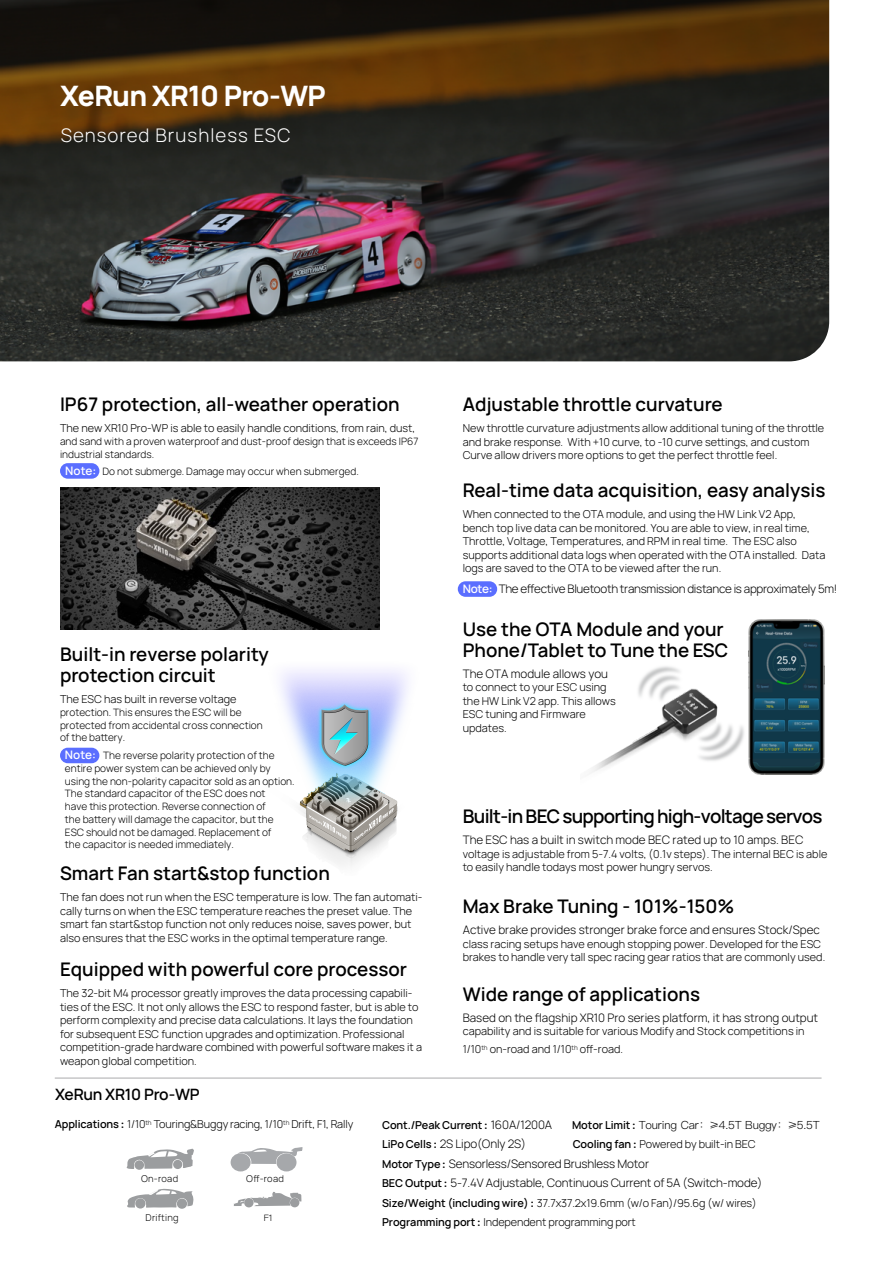
<style>
.page{position:relative;width:893px;height:1263px;background:#fff}
.page>*{position:absolute;margin:0;border:0;box-sizing:border-box;transform-origin:0 0}
.t1{font:800 27px "Manrope 3";letter-spacing:-.02em;color:#fff}
.t2{font:600 18px/21px "Manrope 3";color:#000}
.t3{font:600 18px "Manrope 3";letter-spacing:-.04em;color:#000}
.t4{font:300 18px "Manrope 3";letter-spacing:.06em;color:#fff}
.t5{font:600 15px "Manrope 3";letter-spacing:-.01em;color:#000}
.t6{font:300 11.25px/19.5px "Manrope 3";color:#000}
.t7{font:300 11.25px "Manrope 3";letter-spacing:-.025em;color:#000}
.t8{font:300 11.25px "Ping Fang SC";letter-spacing:-.01em;color:#000}
.t9{font:300 10.5px/13.5px "Manrope 3";color:#000}
.t10{font:600 10.5px "Manrope 3";letter-spacing:-.01em;color:#000}
.t11{font:300 9.75px/12.8px "Manrope 3";color:#000}
.t12{font:300 9px "Manrope 3";letter-spacing:.025em;color:#000}
.t13{font:300 8.85px "Ping Fang SC";color:#000}
.s1{font-weight:600;font-size:11.25px;color:#fff}
.s2{font-weight:600;color:#fff}
.s3{font-weight:600}
.s4{font-family:"Ping Fang SC";font-weight:600}
.s5{font-family:"Ping Fang SC"}
.s6{font-weight:300;font-size:11.25px}
.s7{font-family:"Manrope 3";font-weight:600;font-size:10.5px}
.s8{font-weight:600;font-size:10.5px}
.s9{font-family:"Ping Fang SC";font-weight:600;font-size:10.5px}
</style>
<div class="page">
<img style="left:281px;top:669px;width:127px;height:197px">
<div style="left:458px;top:581px;width:39px;height:16px;background:#5a6eff;border-radius:8px"></div>
<div style="left:60px;top:463px;width:39px;height:16px;background:#5a6eff;border-radius:8px"></div>
<div style="left:60px;top:748px;width:39px;height:15px;background:#5a6eff;border-radius:8px"></div>
<img style="left:0;top:0;width:829px;height:361px">
<hr style="left:55px;top:1078px;width:766px;height:1px;background:#ababac">
<div style="left:135px;top:1160px;width:9px;height:10px;background:#b6b7b8;border-radius:50%"></div>
<svg style="left:127px;top:1149px;width:67px;height:20px"></svg>
<div style="left:231px;top:1153px;width:20px;height:18px;background:#a6a8ab;border-radius:50%"></div>
<div style="left:276px;top:1153px;width:20px;height:18px;background:#a6a8ab;border-radius:50%"></div>
<svg style="left:238px;top:1147px;width:65px;height:17px"></svg>
<svg style="left:127px;top:1188px;width:67px;height:20px"></svg>
<div style="left:135px;top:1198px;width:10px;height:10px;background:#9b9d9f;border-radius:50%"></div>
<div style="left:177px;top:1198px;width:10px;height:11px;background:#9b9d9f;border-radius:50%"></div>
<div style="left:244px;top:1198px;width:10px;height:9px;background:#9b9d9f;border-radius:50%"></div>
<svg style="left:233px;top:1192px;width:68px;height:14px"></svg>
<img style="left:748px;top:619px;width:77px;height:156px">
<img style="left:591px;top:755px;width:40px;height:18px">
<img style="left:619px;top:666px;width:60px;height:85px">
<img style="left:644px;top:671px;width:153px;height:104px">
<img style="left:61px;top:488px;width:318px;height:141px">
<h1 class="t1" style="left:60px;top:78px;width:267px">XeRun XR10 Pro-WP</h1>
<h2 class="t4" style="left:61px;top:124px;width:231px">Sensored Brushless ESC</h2>
<h2 class="t2" style="left:60px;top:394px;width:341px">IP67 protection, all-weather operation</h2>
<p class="t9" style="left:60px;top:421px;width:357px">The new XR10 Pro-WP is able to easily handle conditions, from rain, dust,</p>
<p class="t11" style="left:60px;top:435px;width:360px">and sand with a proven waterproof and dust-proof design that is exceeds IP67 industrial standards.</p>
<p class="t11" style="left:65px;top:465px;width:295px"><span class="s1">Note:</span> Do not submerge. Damage may occur when submerged.</p>
<h2 class="t2" style="left:60px;top:644px;width:210px">Built-in reverse polarity protection circuit</h2>
<p class="t9" style="left:60px;top:693px;width:178px">The ESC has built in reverse voltage</p>
<p class="t11" style="left:60px;top:706px;width:204px">protection. This ensures the ESC will be protected from accidental cross connection of the battery.</p>
<p class="t11" style="left:65px;top:749px;width:231px"><span class="s1">Note:</span> The reverse polarity protection of the entire power system can be achieved only by using the non-polarity capacitor sold as an option.<br>The standard capacitor of the ESC does not<br>have this protection. Reverse connection of<br>the battery will damage the capacitor, but the ESC should not be damaged. Replacement of<br>the capacitor is needed immediately.</p>
<h2 class="t2" style="left:60px;top:863px;width:271px">Smart Fan start&amp;stop function</h2>
<p class="t9" style="left:60px;top:891px;width:364px">The fan does not run when the ESC temperature is low. The fan automati&shy;cally turns on when the ESC temperature reaches the preset value. The smart fan start&amp;stop function not only reduces noise, saves power, but also ensures that the ESC works in the optimal temperature range.</p>
<h2 class="t2" style="left:60px;top:959px;width:349px">Equipped with powerful core processor</h2>
<p class="t9" style="left:60px;top:987px;width:363px">The 32-bit M4 processor greatly improves the data processing capabili&shy;ties of the ESC. It not only allows the ESC to respond faster, but is able to perform complexity and precise data calculations. It lays the foundation for subsequent ESC function upgrades and optimization. Professional competition-grade hardware combined with powerful software makes it a weapon global competition.</p>
<h3 class="t5" style="left:55px;top:1085px;width:146px">XeRun XR10 Pro-WP</h3>
<h2 class="t2" style="left:463px;top:394px;width:262px">Adjustable throttle curvature</h2>
<p class="t9" style="left:463px;top:421px;width:363px">New throttle curvature adjustments allow additional tuning of the throttle and brake response. With +10 curve, to -10 curve settings, and custom<br>Curve allow drivers more options to get the perfect throttle feel.</p>
<h2 class="t2" style="left:463px;top:480px;width:364px">Real-time data acquisition, easy analysis</h2>
<p class="t9" style="left:463px;top:508px;width:364px">When connected to the OTA module, and using the HW Link V2 App, bench top live data can be monitored. You are able to view, in real time, Throttle, Voltage, Temperatures, and RPM in real time. The ESC also supports additional data logs when operated with the OTA installed. Data logs are saved to the OTA to be viewed after the run.</p>
<p class="t7" style="left:463px;top:582px;width:376px"><span class="s2">Note:</span> The effective Bluetooth transmission distance is approximately 5m!</p>
<h2 class="t2" style="left:463px;top:619px;width:267px">Use the OTA Module and your<br>Phone/Tablet to Tune the ESC</h2>
<p class="t6" style="left:463px;top:664px;width:147px">The OTA module allows you</p>
<p class="t9" style="left:463px;top:681px;width:155px">to connect to your ESC using the HW Link V2 app. This allows<br>ESC tuning and Firmware updates.</p>
<h2 class="t3" style="left:463px;top:805px;width:361px">Built-in BEC supporting high-voltage servos</h2>
<p class="t6" style="left:463px;top:830px;width:342px">The ESC has a built in switch mode BEC rated up to 10 amps. BEC</p>
<p class="t9" style="left:463px;top:847px;width:366px">voltage is adjustable from 5-7.4 volts, (0.1v steps). The internal BEC is able to easily handle todays most power hungry servos.</p>
<h2 class="t2" style="left:463px;top:896px;width:273px">Max Brake Tuning - 101%-150%</h2>
<p class="t6" style="left:463px;top:920px;width:359px">Active brake provides stronger brake force and ensures Stock/Spec</p>
<p class="t9" style="left:463px;top:937px;width:364px">class racing setups have enough stopping power. Developed for the ESC brakes to handle very tall spec racing gear ratios that are commonly used.</p>
<h2 class="t2" style="left:463px;top:983px;width:239px">Wide range of applications</h2>
<p class="t6" style="left:463px;top:1008px;width:357px">Based on the flagship XR10 Pro series platform, it has strong output</p>
<p class="t9" style="left:463px;top:1022px;width:343px;line-height:18px">capability and is suitable for various Modify and Stock competitions in<br>1/10<sup>th</sup> on-road and 1/10<sup>th</sup> off-road.</p>
<p class="t9" style="left:55px;top:1118px;width:300px"><span class="s3">Applications</span> <span class="s4">:</span> 1/10<sup>th</sup> Touring&amp;Buggy racing, 1/10<sup>th</sup> Drift, F1, Rally</p>
<p class="t12" style="left:141px;top:1173px;width:38px">On-road</p>
<p class="t12" style="left:246px;top:1173px;width:39px">Off-road</p>
<p class="t12" style="left:146px;top:1212px;width:34px">Drifting</p>
<p class="t13" style="left:264px;top:1213px;width:10px">F1</p>
<p class="t10" style="left:382px;top:1118px;width:171px">Cont./Peak Current <span class="s5">:</span> <span class="s6">160A/1200A</span></p>
<p class="t8" style="left:572px;top:1118px;width:249px"><span class="s7">Motor Limit</span> <span class="s8">:</span> Touring Car：≥4.5T Buggy：≥5.5T</p>
<p class="t6" style="left:382px;top:1135px;width:145px"><span class="s8">LiPo Cells</span> <span class="s9">:</span> 2S Lipo(Only 2S)</p>
<p class="t9" style="left:573px;top:1138px;width:184px"><span class="s3">Cooling fan</span> <span class="s4">:</span> Powered by built-in BEC</p>
<p class="t6" style="left:382px;top:1154px;width:382px"><span class="s8">Motor Type</span> <span class="s9">:</span> Sensorless/Sensored Brushless Motor<br><span class="s8">BEC Output</span> <span class="s9">:</span> 5-7.4V Adjustable, Continuous Current of 5A (Switch-mode)</p>
<p class="t9" style="left:382px;top:1193px;width:376px;line-height:19.5px"><span class="s3">Size/Weight (including wire)</span> <span class="s4">:</span> 37.7x37.2x19.6mm (w/o Fan)/95.6g (w/ wires)<br><span class="s3">Programming port</span> <span class="s4">:</span> Independent programming port</p>
</div>
